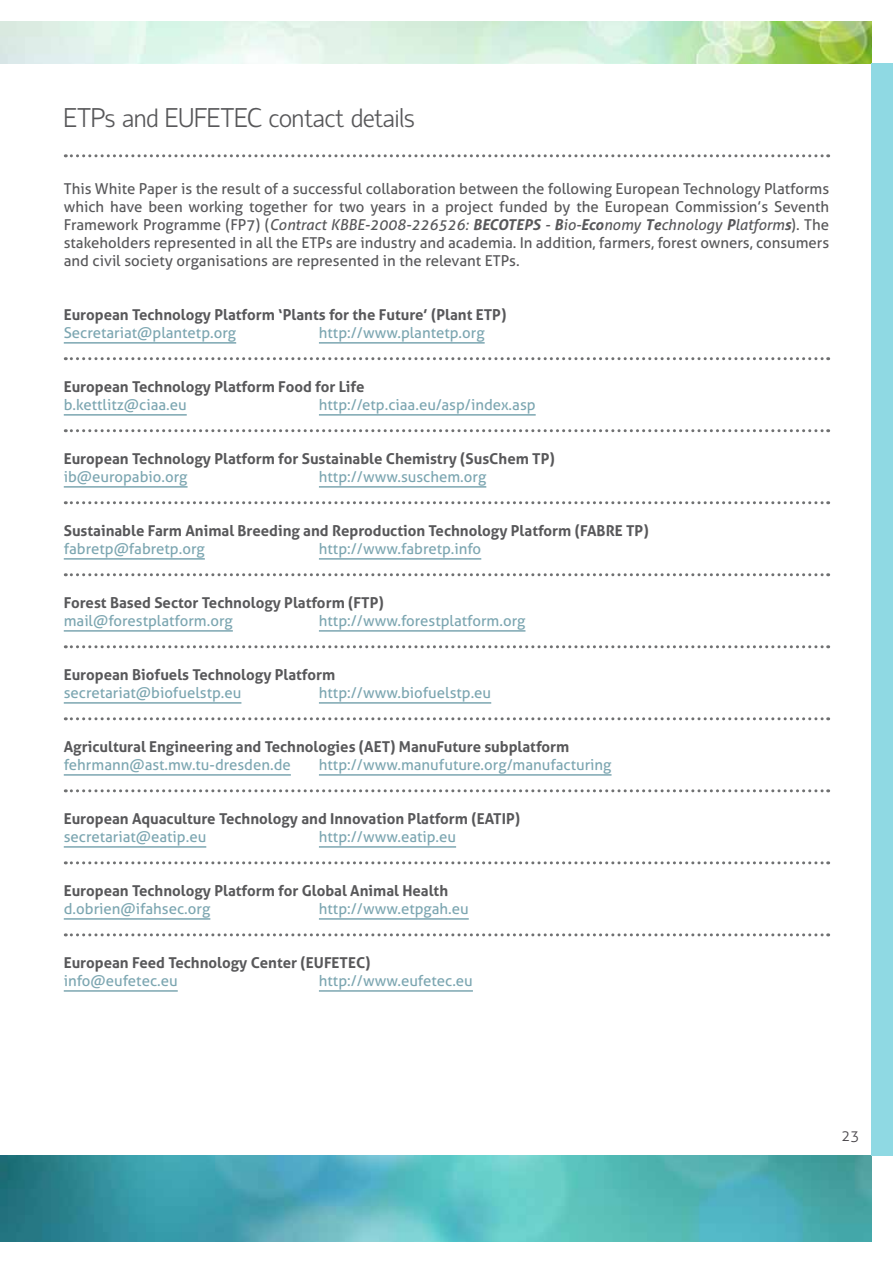
<style>
.page{position:relative;width:893px;height:1263px;background:#fff}
.page>*{position:absolute;margin:0;border:0;box-sizing:border-box;transform-origin:0 0}
.t1{font:300 27px "Hattori Hanzo";color:#58585a}
.t2{font:700 15px "Aller";color:#58585a}
.t3{font:15px "Aller";color:#7ca6b1}
.t4{font:15px/18px "Aller";color:#58585a;text-align:justify}
.t5{font:300 15px "Aller";color:#484549}
.s1{font-style:italic}
.s2{font-weight:700;font-style:italic}
</style>
<div class="page">
<img style="left:0;top:1156px;width:872px;height:86px">
<img style="left:0;top:21px;width:872px;height:43px">
<div style="left:872px;top:64px;width:21px;height:1092px;background:#8fd9e3"></div>
<svg style="left:65px;top:154px;width:764px;height:3px"></svg>
<hr style="left:64px;top:342px;width:172px;height:2px;background:#7ca6b1">
<hr style="left:64px;top:414px;width:123px;height:2px;background:#7ca6b1">
<hr style="left:64px;top:486px;width:124px;height:2px;background:#7ca6b1">
<hr style="left:64px;top:558px;width:141px;height:2px;background:#7ca6b1">
<hr style="left:64px;top:630px;width:169px;height:2px;background:#7ca6b1">
<hr style="left:64px;top:702px;width:177px;height:2px;background:#7ca6b1">
<hr style="left:64px;top:774px;width:227px;height:2px;background:#7ca6b1">
<hr style="left:64px;top:846px;width:142px;height:2px;background:#7ca6b1">
<hr style="left:64px;top:918px;width:146px;height:2px;background:#7ca6b1">
<hr style="left:64px;top:990px;width:114px;height:2px;background:#7ca6b1">
<hr style="left:319px;top:342px;width:166px;height:2px;background:#7ca6b1">
<hr style="left:319px;top:414px;width:217px;height:2px;background:#7ca6b1">
<hr style="left:319px;top:486px;width:167px;height:2px;background:#7ca6b1">
<hr style="left:319px;top:558px;width:162px;height:2px;background:#7ca6b1">
<hr style="left:319px;top:630px;width:206px;height:2px;background:#7ca6b1">
<hr style="left:319px;top:702px;width:172px;height:2px;background:#7ca6b1">
<hr style="left:319px;top:774px;width:292px;height:2px;background:#7ca6b1">
<hr style="left:319px;top:846px;width:137px;height:2px;background:#7ca6b1">
<hr style="left:319px;top:918px;width:150px;height:2px;background:#7ca6b1">
<hr style="left:319px;top:990px;width:154px;height:2px;background:#7ca6b1">
<svg style="left:65px;top:357px;width:764px;height:3px"></svg>
<svg style="left:65px;top:429px;width:764px;height:3px"></svg>
<svg style="left:65px;top:501px;width:764px;height:3px"></svg>
<svg style="left:65px;top:573px;width:764px;height:3px"></svg>
<svg style="left:65px;top:645px;width:764px;height:3px"></svg>
<svg style="left:65px;top:717px;width:764px;height:3px"></svg>
<svg style="left:65px;top:789px;width:764px;height:3px"></svg>
<svg style="left:65px;top:861px;width:764px;height:3px"></svg>
<svg style="left:65px;top:933px;width:764px;height:3px"></svg>
<h1 class="t1" style="left:64px;top:104px;width:353px">ETPs and EUFETEC contact details</h1>
<p class="t4" style="left:64px;top:180px;width:767px">This White Paper is the result of a successful collaboration between the following European Technology Platforms which have been working together for two years in a project funded by the European Commission’s Seventh Framework Programme (FP7) (<span class="s1">Contract KBBE-2008-226526:</span> <span class="s2">BECOTEPS</span> <span class="s1">-</span> <span class="s2">B</span><span class="s1">io-</span><span class="s2">Eco</span><span class="s1">nomy</span> <span class="s2">Te</span><span class="s1">chnology</span> <span class="s2">P</span><span class="s1">latform</span><span class="s2">s</span>). The stakeholders represented in all the ETPs are industry and academia. In addition, farmers, forest owners, consumers and civil society organisations are represented in the relevant ETPs.</p>
<p class="t2" style="left:64px;top:306px;width:444px">European Technology Platform ‘Plants for the Future’ (Plant ETP)</p>
<p class="t3" style="left:64px;top:324px;width:174px">Secretariat@plantetp.org</p>
<p class="t2" style="left:64px;top:378px;width:302px">European Technology Platform Food for Life</p>
<p class="t3" style="left:64px;top:396px;width:124px">b.kettlitz@ciaa.eu</p>
<p class="t2" style="left:64px;top:450px;width:493px">European Technology Platform for Sustainable Chemistry (SusChem TP)</p>
<p class="t3" style="left:64px;top:468px;width:125px">ib@europabio.org</p>
<p class="t2" style="left:64px;top:522px;width:586px">Sustainable Farm Animal Breeding and Reproduction Technology Platform (FABRE TP)</p>
<p class="t3" style="left:64px;top:540px;width:143px">fabretp@fabretp.org</p>
<p class="t2" style="left:64px;top:594px;width:321px">Forest Based Sector Technology Platform (FTP)</p>
<p class="t3" style="left:64px;top:612px;width:171px">mail@forestplatform.org</p>
<p class="t2" style="left:64px;top:666px;width:273px">European Biofuels Technology Platform</p>
<p class="t3" style="left:64px;top:684px;width:179px">secretariat@biofuelstp.eu</p>
<p class="t2" style="left:64px;top:738px;width:507px">Agricultural Engineering and Technologies (AET) ManuFuture subplatform</p>
<p class="t3" style="left:64px;top:756px;width:229px">fehrmann@ast.mw.tu-dresden.de</p>
<p class="t2" style="left:64px;top:810px;width:458px">European Aquaculture Technology and Innovation Platform (EATIP)</p>
<p class="t3" style="left:64px;top:828px;width:144px">secretariat@eatip.eu</p>
<p class="t2" style="left:64px;top:882px;width:386px">European Technology Platform for Global Animal Health</p>
<p class="t3" style="left:64px;top:900px;width:148px">d.obrien@ifahsec.org</p>
<p class="t2" style="left:64px;top:954px;width:308px">European Feed Technology Center (EUFETEC)</p>
<p class="t3" style="left:64px;top:972px;width:115px">info@eufetec.eu</p>
<p class="t3" style="left:319px;top:324px;width:167px">http://www.plantetp.org</p>
<p class="t3" style="left:319px;top:396px;width:218px">http://etp.ciaa.eu/asp/index.asp</p>
<p class="t3" style="left:319px;top:468px;width:169px">http://www.suschem.org</p>
<p class="t3" style="left:319px;top:540px;width:164px">http://www.fabretp.info</p>
<p class="t3" style="left:319px;top:612px;width:208px">http://www.forestplatform.org</p>
<p class="t3" style="left:319px;top:684px;width:174px">http://www.biofuelstp.eu</p>
<p class="t3" style="left:319px;top:756px;width:294px">http://www.manufuture.org/manufacturing</p>
<p class="t3" style="left:319px;top:828px;width:139px">http://www.eatip.eu</p>
<p class="t3" style="left:319px;top:900px;width:151px">http://www.etpgah.eu</p>
<p class="t3" style="left:319px;top:972px;width:155px">http://www.eufetec.eu</p>
<p class="t5" style="left:841px;top:1127px;width:19px">23</p>
</div>
